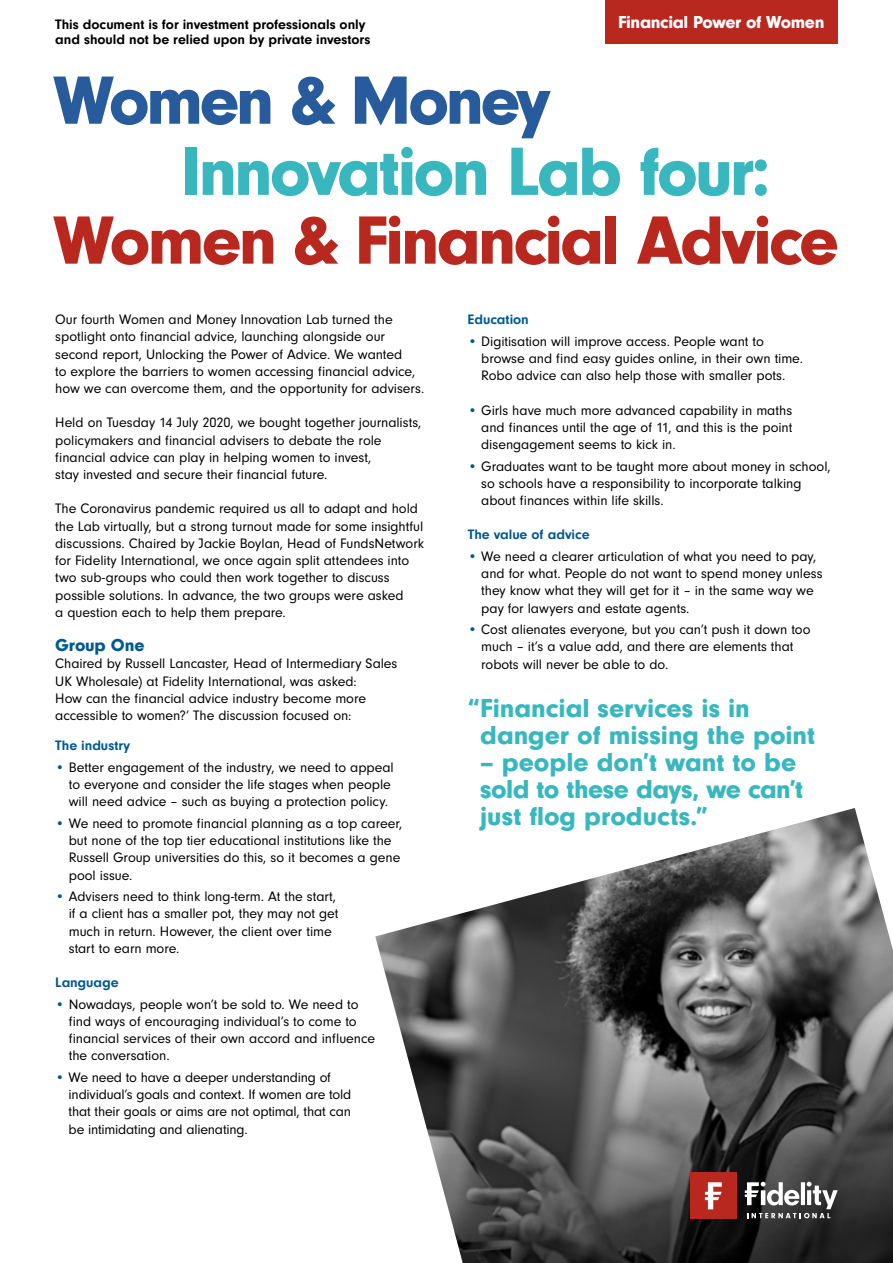
<style>
.page{position:relative;width:893px;height:1263px;background:#fff}
.page>*{position:absolute;margin:0;border:0;box-sizing:border-box;transform-origin:0 0}
.t1{font:900 70.8px "Neuzeit Gro";letter-spacing:-.04em;color:#b8281f}
.t2{font:900 70.8px "Neuzeit Gro";letter-spacing:-.04em;color:#38b8be}
.t3{font:900 70.8px "Neuzeit Gro";letter-spacing:-.05em;color:#275b9b}
.t4{font:900 27px/27px "Neuzeit Gro";color:#38b8be}
.t5{font:900 18px "Neuzeit Gro";letter-spacing:-.02em;color:#fff}
.t6{font:900 18px "Neuzeit Gro";letter-spacing:-.005em;color:#00598f}
.t7{font:14.25px/17.2px "Neuzeit Gro";letter-spacing:-.005em;color:#000}
.t8{font:700 14.25px/15px "Neuzeit Gro";color:#000}
.t9{font:700 14.25px "Neuzeit Gro";color:#00598f}
.s1{color:#00598f}
</style>
<div class="page">
<img style="left:375px;top:808px;width:510px;height:239px">
<div style="left:605px;top:0;width:233px;height:44px;background:#b8281f"></div>
<svg style="left:405px;top:920px;width:488px;height:343px;background:#585858"></svg>
<div style="left:690px;top:1172px;width:46px;height:46px;background:#b8281f"></div>
<svg style="left:705px;top:1182px;width:17px;height:27px"></svg>
<svg style="left:745px;top:1182px;width:93px;height:36px"></svg>
<p class="t8" style="left:55px;top:17px;width:317px">This document is for investment professionals only and should not be relied upon by private investors</p>
<p class="t5" style="left:618px;top:12px;width:208px">Financial Power of Women</p>
<h1 class="t3" style="left:53px;top:60px;width:499px">Women &amp; Money</h1>
<h1 class="t2" style="left:181px;top:131px;width:591px">Innovation Lab four:</h1>
<h1 class="t1" style="left:53px;top:200px;width:787px">Women &amp; Financial Advice</h1>
<p class="t7" style="left:55px;top:311px;width:371px">Our fourth Women and Money Innovation Lab turned the spotlight onto financial advice, launching alongside our second report, Unlocking the Power of Advice. We wanted<br>to explore the barriers to women accessing financial advice, how we can overcome them, and the opportunity for advisers.</p>
<p class="t7" style="left:55px;top:414px;width:368px">Held on Tuesday 14 July 2020, we bought together journalists, policymakers and financial advisers to debate the role financial advice can play in helping women to invest,<br>stay invested and secure their financial future.</p>
<p class="t7" style="left:55px;top:500px;width:370px">The Coronavirus pandemic required us all to adapt and hold the Lab virtually, but a strong turnout made for some insightful discussions. Chaired by Jackie Boylan, Head of FundsNetwork for Fidelity International, we once again split attendees into two sub-groups who could then work together to discuss possible solutions. In advance, the two groups were asked<br>a question each to help them prepare.</p>
<p class="t6" style="left:55px;top:635px;width:91px">Group One</p>
<p class="t7" style="left:55px;top:655px;width:344px">Chaired by Russell Lancaster, Head of Intermediary Sales UK Wholesale) at Fidelity International, was asked:<br>How can the financial advice industry become more accessible to women?’ The discussion focused on:</p>
<p class="t9" style="left:55px;top:737px;width:77px">The industry</p>
<p class="t7" style="left:69px;top:759px;width:327px;text-indent:-13px"><span class="s1">•</span> Better engagement of the industry, we need to appeal to everyone and consider the life stages when people will need advice – such as buying a protection policy.</p>
<p class="t7" style="left:69px;top:815px;width:335px;text-indent:-13px"><span class="s1">•</span> We need to promote financial planning as a top career, but none of the top tier educational institutions like the Russell Group universities do this, so it becomes a gene pool issue.</p>
<p class="t7" style="left:69px;top:888px;width:271px;text-indent:-13px"><span class="s1">•</span> Advisers need to think long-term. At the start, if a client has a smaller pot, they may not get much in return. However, the client over time start to earn more.</p>
<p class="t9" style="left:55px;top:974px;width:65px">Language</p>
<p class="t7" style="left:69px;top:995px;width:308px;text-indent:-13px"><span class="s1">•</span> Nowadays, people won’t be sold to. We need to find ways of encouraging individual’s to come to financial services of their own accord and influence the conversation.</p>
<p class="t7" style="left:69px;top:1069px;width:284px;text-indent:-13px"><span class="s1">•</span> We need to have a deeper understanding of individual’s goals and context. If women are told that their goals or aims are not optimal, that can be intimidating and alienating.</p>
<p class="t9" style="left:468px;top:312px;width:63px">Education</p>
<p class="t7" style="left:481px;top:333px;width:323px;text-indent:-13px"><span class="s1">•</span> Digitisation will improve access. People want to browse and find easy guides online, in their own time.<br>Robo advice can also help those with smaller pots.</p>
<p class="t7" style="left:481px;top:401px;width:313px;text-align:justify;text-indent:-13px"><span class="s1">•</span> Girls have much more advanced capability in maths and finances until the age of 11, and this is the point disengagement seems to kick in.</p>
<p class="t7" style="left:481px;top:457px;width:351px;text-indent:-13px"><span class="s1">•</span> Graduates want to be taught more about money in school, so schools have a responsibility to incorporate talking about finances within life skills.</p>
<p class="t9" style="left:468px;top:527px;width:123px">The value of advice</p>
<p class="t7" style="left:481px;top:548px;width:343px;text-indent:-13px"><span class="s1">•</span> We need a clearer articulation of what you need to pay, and for what. People do not want to spend money unless they know what they will get for it – in the same way we pay for lawyers and estate agents.</p>
<p class="t7" style="left:481px;top:621px;width:331px;text-indent:-13px"><span class="s1">•</span> Cost alienates everyone, but you can’t push it down too much – it’s a value add, and there are elements that robots will never be able to do.</p>
<h2 class="t4" style="left:480px;top:695px;width:336px;text-indent:-12px">“Financial services is in danger of missing the point</h2>
<h2 class="t4" style="left:480px;top:749px;width:324px">– people don’t want to be sold to these days, we can’t just flog products.”</h2>
</div>
